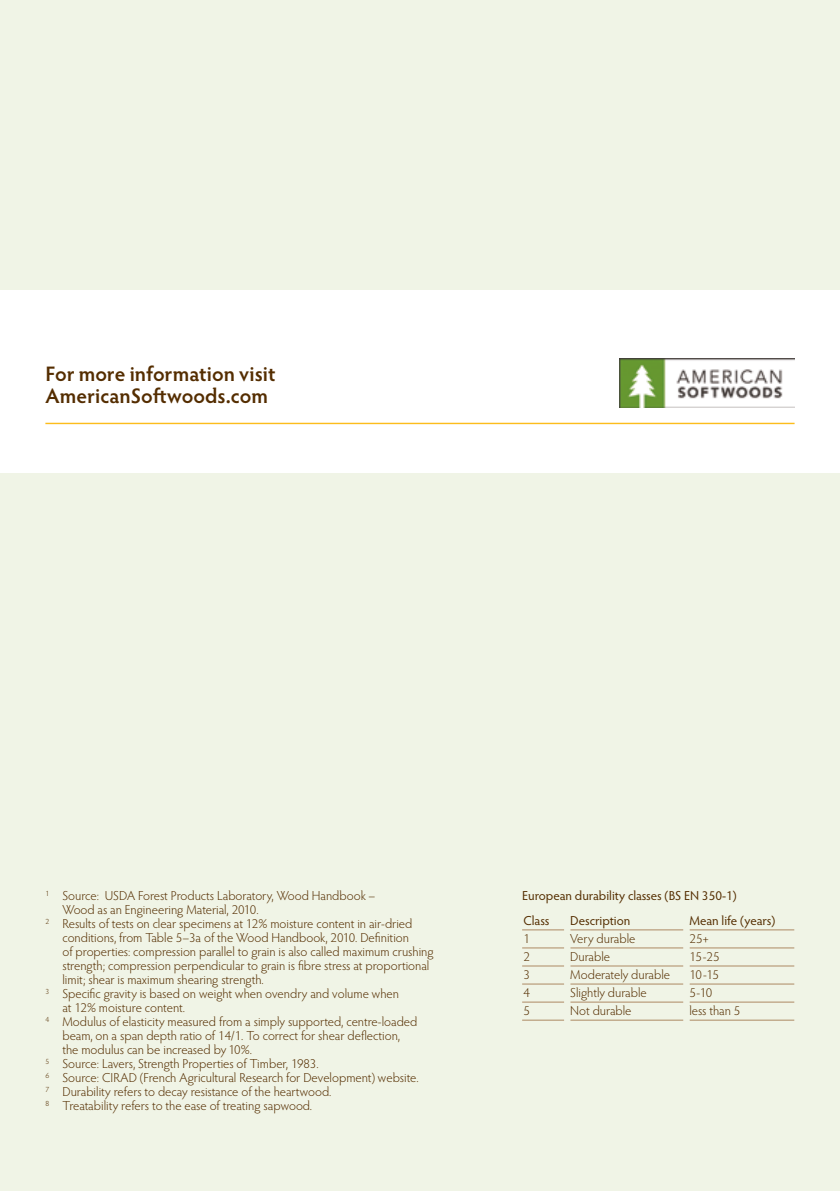
<style>
.page{position:relative;width:840px;height:1191px;background:#fff}
.page>*{position:absolute;margin:0;border:0;box-sizing:border-box;transform-origin:0 0}
.t1{font:600 21px/22px "Hypatia Sans Pro";color:#542d00}
.t2{font:300 13px "Hypatia Sans Pro";color:#542d00}
.t3{font:13px "Hypatia Sans Pro";letter-spacing:-.005em;color:#542d00}
</style>
<div class="page">
<div style="left:0;top:0;width:839px;height:1191px;background:#f0f4e6"></div>
<div style="left:0;top:291px;width:839px;height:182px;background:#fff"></div>
<hr style="left:45px;top:423px;width:749px;height:1px;background:#fcbd1c">
<img style="left:619px;top:359px;width:175px;height:49px">
<hr style="left:522px;top:929px;width:42px;height:1px;background:#ad8963">
<hr style="left:570px;top:929px;width:113px;height:1px;background:#ad8963">
<hr style="left:689px;top:929px;width:104px;height:1px;background:#ad8963">
<hr style="left:522px;top:947px;width:42px;height:1px;background:#ad8963">
<hr style="left:570px;top:947px;width:113px;height:1px;background:#ad8963">
<hr style="left:689px;top:947px;width:104px;height:1px;background:#ad8963">
<hr style="left:522px;top:965px;width:42px;height:1px;background:#ad8963">
<hr style="left:570px;top:965px;width:113px;height:1px;background:#ad8963">
<hr style="left:689px;top:965px;width:104px;height:1px;background:#ad8963">
<hr style="left:522px;top:983px;width:42px;height:1px;background:#ad8963">
<hr style="left:570px;top:983px;width:113px;height:1px;background:#ad8963">
<hr style="left:689px;top:983px;width:104px;height:1px;background:#ad8963">
<hr style="left:522px;top:1001px;width:42px;height:1px;background:#ad8963">
<hr style="left:570px;top:1001px;width:113px;height:1px;background:#ad8963">
<hr style="left:689px;top:1001px;width:104px;height:1px;background:#ad8963">
<hr style="left:522px;top:1019px;width:42px;height:1px;background:#ad8963">
<hr style="left:570px;top:1019px;width:113px;height:1px;background:#ad8963">
<hr style="left:689px;top:1019px;width:104px;height:1px;background:#ad8963">
<h1 class="t1" style="left:45px;top:362px;width:231px">For more information visit<br>AmericanSoftwoods.com</h1>
<p class="t2" style="left:45px;top:887px;width:331px"><sup>1</sup> Source: USDA Forest Products Laboratory, Wood Handbook –</p>
<p class="t2" style="left:62px;top:901px;width:197px">Wood as an Engineering Material, 2010.</p>
<p class="t2" style="left:45px;top:915px;width:368px"><sup>2</sup> Results of tests on clear specimens at 12% moisture content in air-dried</p>
<p class="t2" style="left:62px;top:929px;width:348px">conditions, from Table 5–3a of the Wood Handbook, 2010. Definition</p>
<p class="t2" style="left:62px;top:943px;width:372px">of properties: compression parallel to grain is also called maximum crushing</p>
<p class="t2" style="left:62px;top:957px;width:368px">strength; compression perpendicular to grain is fibre stress at proportional</p>
<p class="t2" style="left:62px;top:971px;width:203px">limit; shear is maximum shearing strength.</p>
<p class="t2" style="left:45px;top:985px;width:355px"><sup>3</sup> Specific gravity is based on weight when ovendry and volume when</p>
<p class="t2" style="left:62px;top:999px;width:124px">at 12% moisture content.</p>
<p class="t2" style="left:45px;top:1013px;width:373px"><sup>4</sup> Modulus of elasticity measured from a simply supported, centre-loaded</p>
<p class="t2" style="left:62px;top:1027px;width:339px">beam, on a span depth ratio of 14/1. To correct for shear deflection,</p>
<p class="t2" style="left:62px;top:1041px;width:191px">the modulus can be increased by 10%.</p>
<p class="t2" style="left:45px;top:1055px;width:274px"><sup>5</sup> Source: Lavers, Strength Properties of Timber, 1983.</p>
<p class="t2" style="left:45px;top:1069px;width:374px"><sup>6</sup> Source: CIRAD (French Agricultural Research for Development) website.</p>
<p class="t2" style="left:45px;top:1083px;width:287px"><sup>7</sup> Durability refers to decay resistance of the heartwood.</p>
<p class="t2" style="left:45px;top:1097px;width:268px"><sup>8</sup> Treatability refers to the ease of treating sapwood.</p>
<p class="t3" style="left:522px;top:887px;width:216px">European durability classes (BS EN 350-1)</p>
<p class="t3" style="left:523px;top:911px;width:27px">Class</p>
<p class="t3" style="left:570px;top:911px;width:62px">Description</p>
<p class="t3" style="left:689px;top:911px;width:87px">Mean life (years)</p>
<p class="t2" style="left:523px;top:930px;width:8px">1</p>
<p class="t2" style="left:570px;top:930px;width:67px">Very durable</p>
<p class="t2" style="left:689px;top:930px;width:21px">25+</p>
<p class="t2" style="left:523px;top:948px;width:8px">2</p>
<p class="t2" style="left:570px;top:948px;width:41px">Durable</p>
<p class="t2" style="left:689px;top:948px;width:32px">15-25</p>
<p class="t2" style="left:523px;top:966px;width:8px">3</p>
<p class="t2" style="left:570px;top:966px;width:101px">Moderately durable</p>
<p class="t2" style="left:689px;top:966px;width:31px">10-15</p>
<p class="t2" style="left:523px;top:984px;width:8px">4</p>
<p class="t2" style="left:570px;top:984px;width:78px">Slightly durable</p>
<p class="t2" style="left:689px;top:984px;width:25px">5-10</p>
<p class="t2" style="left:523px;top:1002px;width:8px">5</p>
<p class="t2" style="left:570px;top:1002px;width:63px">Not durable</p>
<p class="t2" style="left:689px;top:1002px;width:52px">less than 5</p>
</div>
